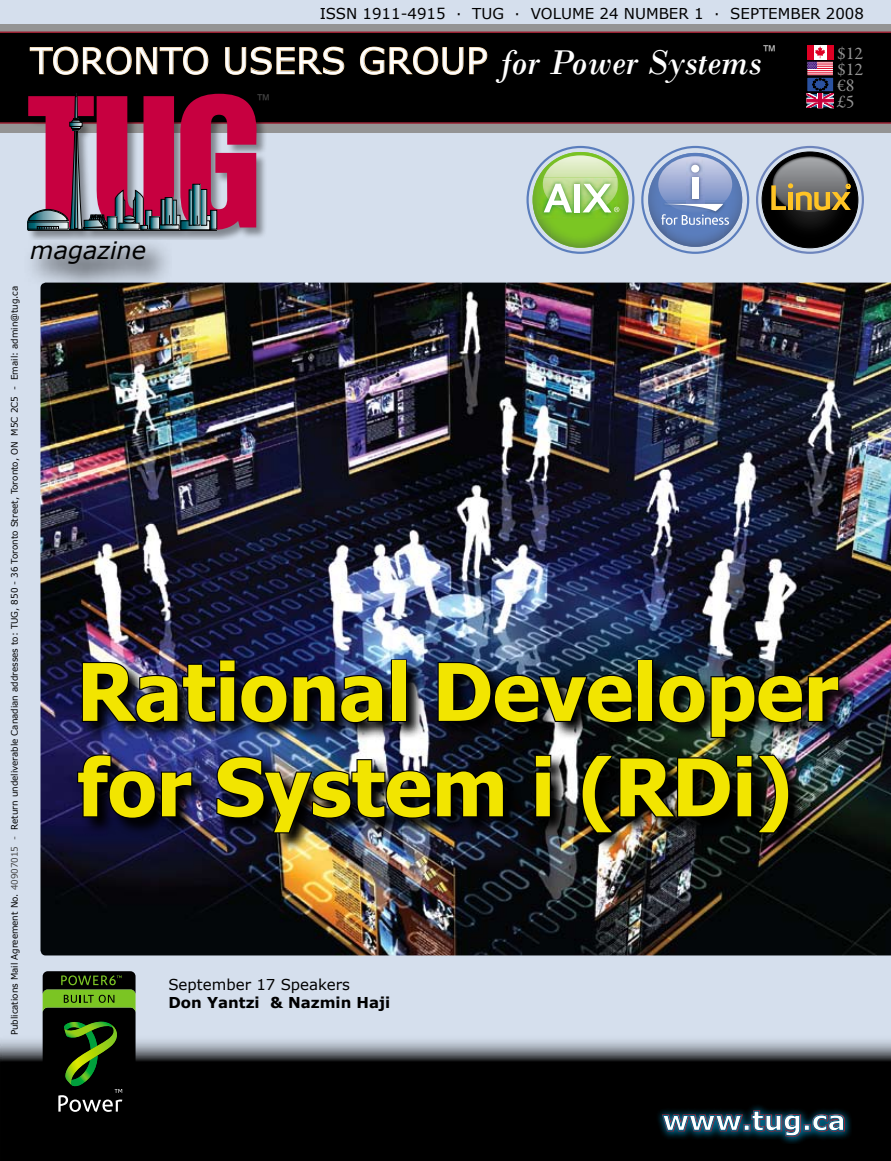
<style>
.page{position:relative;width:891px;height:1161px;background:#d5dfed}
.page>*{position:absolute;margin:0;border:0;box-sizing:border-box;transform-origin:0 0}
.t1{font:700 79.5px/95.4px "Tahoma";color:#f2e500}
.t2{font:36px "Verdana";color:#fff}
.t3{font:700 27px "Verdana";color:#fff}
.t4{font:italic 24px "Verdana";color:#000}
.t5{font:18px/16px "Garamond Premr Pro";color:#949494}
.t6{font:15px "Verdana";color:#000}
.t7{font:700 15px "Verdana";color:#000}
.t8{font:15px "Arial";color:#464646}
.t9{font:15px "Arial";color:#ccc}
.t10{font:9px "Verdana";color:#000}
.s1{font-family:"Bodoni";font-style:italic}
.s2{color:#464646}
</style>
<div class="page">
<div style="left:0;top:25px;width:891px;height:108px;background:#949494"></div>
<img style="left:40px;top:283px;width:851px;height:672px">
<svg style="left:0;top:1035px;width:891px;height:126px;background:#1f2123"></svg>
<div style="left:0;top:32px;width:891px;height:92px;background:#000"></div>
<div style="left:31px;top:48px;width:732px;height:37px;background:#000"></div>
<svg style="left:30px;top:46px;width:179px;height:29px"></svg>
<svg style="left:225px;top:46px;width:120px;height:29px"></svg>
<svg style="left:360px;top:46px;width:128px;height:29px"></svg>
<svg style="left:32px;top:242px;width:140px;height:48px"></svg>
<div style="left:27px;top:88px;width:241px;height:152px;background:#000;opacity:.4"></div>
<svg style="left:28px;top:88px;width:229px;height:143px;background:#9b345a"></svg>
<div style="left:807px;top:45px;width:27px;height:14px;background:#df0024"></div>
<div style="left:807px;top:45px;width:26px;height:14px;background:#fff"></div>
<div style="left:807px;top:45px;width:6px;height:14px;background:#df0024"></div>
<div style="left:827px;top:45px;width:6px;height:14px;background:#df0024"></div>
<svg style="left:807px;top:46px;width:27px;height:62px"></svg>
<div style="left:654px;top:1102px;width:198px;height:42px;background:#00a6df;opacity:.64"></div>
<svg style="left:660px;top:1109px;width:186px;height:29px;background:#1d3448"></svg>
<div style="left:43px;top:1007px;width:93px;height:118px;background:#000;border-radius:5px"></div>
<svg style="left:58px;top:1022px;width:64px;height:90px"></svg>
<svg style="left:43px;top:971px;width:93px;height:42px;background:#3b5b15"></svg>
<svg style="left:756px;top:146px;width:108px;height:108px"></svg>
<svg style="left:641px;top:146px;width:108px;height:108px"></svg>
<svg style="left:526px;top:146px;width:108px;height:108px"></svg>
<img style="left:76px;top:658px;width:781px;height:194px">
<img style="left:81px;top:658px;width:303px;height:67px">
<div style="left:391px;top:659px;width:16px;height:63px;border:2px solid #000"></div>
<svg style="left:436px;top:661px;width:198px;height:63px;background:#111925"></svg>
<div style="left:637px;top:659px;width:16px;height:63px;border:2px solid #000"></div>
<img style="left:657px;top:674px;width:184px;height:65px">
<img style="left:76px;top:753px;width:118px;height:67px">
<img style="left:215px;top:755px;width:290px;height:80px">
<svg style="left:534px;top:754px;width:18px;height:65px"></svg>
<img style="left:580px;top:754px;width:210px;height:81px">
<h3 class="t6" style="left:319px;top:4px;width:546px">ISSN 1911-4915 · TUG · VOLUME 24 NUMBER 1 · SEPTEMBER 2008</h3>
<h2 class="t2" style="left:30px;top:38px;width:733px">TORONTO USERS GROUP <span class="s1">for Power Systems</span></h2>
<h3 class="t9" style="left:762px;top:41px;width:16px">™</h3>
<h3 class="t5" style="left:837px;top:46px;width:28px">$12 $12</h3>
<h3 class="t5" style="left:837px;top:93px;width:19px">£5</h3>
<h3 class="t5" style="left:837px;top:77px;width:19px">€8</h3>
<h3 class="t8" style="left:256px;top:90px;width:16px">™</h3>
<p class="t10" style="left:9px;top:1035px;width:751px;rotate:-90deg">Publications Mail Agreement No. <span class="s2">40907015 -</span> Return undeliverable Canadian addresses to: TUG, 850 - 36 Toronto Street, Toronto, ON M5C 2C5 - Email: admin@tug.ca</p>
<h3 class="t4" style="left:30px;top:235px;width:117px">magazine</h3>
<h1 class="t1" style="left:77px;top:639px;width:763px">Rational Developer for System i (RDi)</h1>
<h3 class="t6" style="left:168px;top:975px;width:183px">September 17 Speakers</h3>
<h3 class="t7" style="left:169px;top:993px;width:223px">Don Yantzi &amp; Nazmin Haji</h3>
<h3 class="t3" style="left:663px;top:1103px;width:185px">www.tug.ca</h3>
</div>
